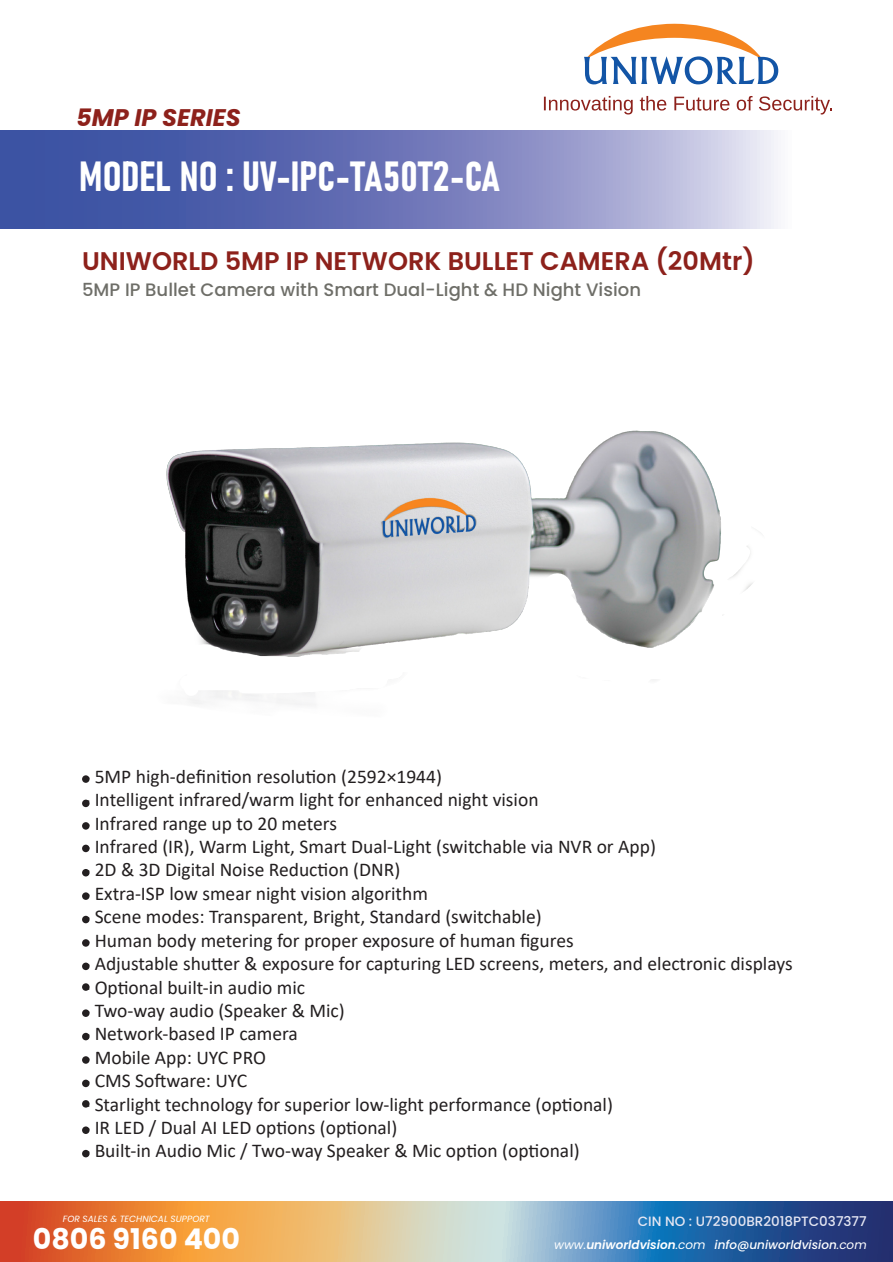
<style>
.page{position:relative;width:893px;height:1262px;background:#fff}
.page>*{position:absolute;margin:0;border:0;box-sizing:border-box;transform-origin:0 0}
.t1{font:42px "Bahnschrift";letter-spacing:.005em;color:#fff}
.t2{font:700 28.5px "Poppins";color:#fff}
.t3{font:600 25.5px "Poppins";color:#8d211b}
.t4{font:italic 700 24px "Poppins";color:#8d211b}
.t5{font:19.5px "Calibri";color:#231f20}
.t6{font:500 18px "Poppins";color:#6e6e68}
.t7{font:500 13.5px "Poppins";color:#e6e7f3}
.t8{font:italic 500 12px "Poppins";color:#fff}
.t9{font:italic 600 12px "Poppins";color:#fff}
.t10{font:italic 9px "Poppins";color:#fff}
.s1{font-weight:400}
</style>
<div class="page">
<svg style="left:0;top:1201px;width:892px;height:61px;background:#9c8c84"></svg>
<svg style="left:0;top:130px;width:778px;height:98px;background:#7781bd"></svg>
<svg style="left:584px;top:24px;width:194px;height:60px"></svg>
<svg style="left:544px;top:96px;width:88px;height:18px"></svg>
<svg style="left:639px;top:96px;width:27px;height:15px"></svg>
<svg style="left:674px;top:97px;width:55px;height:14px"></svg>
<svg style="left:736px;top:96px;width:16px;height:15px"></svg>
<svg style="left:759px;top:96px;width:73px;height:18px"></svg>
<div style="left:82px;top:775px;width:8px;height:8px;background:#231f20;border-radius:50%"></div>
<div style="left:82px;top:799px;width:8px;height:8px;background:#231f20;border-radius:50%"></div>
<div style="left:82px;top:822px;width:8px;height:7px;background:#231f20;border-radius:50%"></div>
<div style="left:82px;top:844px;width:8px;height:8px;background:#231f20;border-radius:50%"></div>
<div style="left:82px;top:869px;width:8px;height:7px;background:#231f20;border-radius:50%"></div>
<div style="left:82px;top:892px;width:8px;height:8px;background:#231f20;border-radius:50%"></div>
<svg style="left:82px;top:915px;width:8px;height:8px"></svg>
<div style="left:82px;top:939px;width:8px;height:7px;background:#231f20;border-radius:50%"></div>
<div style="left:82px;top:962px;width:8px;height:8px;background:#231f20;border-radius:50%"></div>
<div style="left:82px;top:983px;width:8px;height:7px;background:#231f20;border-radius:50%"></div>
<div style="left:82px;top:1009px;width:8px;height:8px;background:#231f20;border-radius:50%"></div>
<div style="left:82px;top:1032px;width:8px;height:8px;background:#231f20;border-radius:50%"></div>
<div style="left:82px;top:1056px;width:8px;height:7px;background:#231f20;border-radius:50%"></div>
<div style="left:82px;top:1079px;width:8px;height:8px;background:#231f20;border-radius:50%"></div>
<div style="left:82px;top:1100px;width:8px;height:7px;background:#231f20;border-radius:50%"></div>
<div style="left:82px;top:1126px;width:8px;height:8px;background:#231f20;border-radius:50%"></div>
<div style="left:82px;top:1149px;width:8px;height:8px;background:#231f20;border-radius:50%"></div>
<img style="left:166px;top:430px;width:587px;height:275px">
<p class="t4" style="left:76px;top:104px;width:166px">5MP IP SERIES</p>
<h1 class="t1" style="left:79px;top:145px;width:422px">MODEL NO : UV-IPC-TA50T2-CA</h1>
<h3 class="t3" style="left:82px;top:246px;width:674px">UNIWORLD 5MP IP NETWORK BULLET CAMERA (20Mtr)</h3>
<p class="t6" style="left:82px;top:279px;width:560px">5MP IP Bullet Camera with Smart Dual-Light &amp; HD Night Vision</p>
<p class="t5" style="left:84px;top:763px;width:359px">- 5MP high-definition resolution (2592×1944)</p>
<p class="t5" style="left:84px;top:786px;width:456px">- Intelligent infrared/warm light for enhanced night vision</p>
<p class="t5" style="left:84px;top:809px;width:254px">- Infrared range up to 20 meters</p>
<p class="t5" style="left:84px;top:833px;width:573px">- Infrared (IR), Warm Light, Smart Dual-Light (switchable via NVR or App)</p>
<p class="t5" style="left:84px;top:856px;width:317px">- 2D &amp; 3D Digital Noise Reduction (DNR)</p>
<p class="t5" style="left:84px;top:880px;width:345px">- Extra-ISP low smear night vision algorithm</p>
<p class="t5" style="left:84px;top:903px;width:459px">- Scene modes: Transparent, Bright, Standard (switchable)</p>
<p class="t5" style="left:84px;top:926px;width:491px">- Human body metering for proper exposure of human figures</p>
<p class="t5" style="left:84px;top:950px;width:709px">- Adjustable shutter &amp; exposure for capturing LED screens, meters, and electronic displays</p>
<p class="t5" style="left:84px;top:973px;width:222px">- Optional built-in audio mic</p>
<p class="t5" style="left:84px;top:997px;width:262px">- Two-way audio (Speaker &amp; Mic)</p>
<p class="t5" style="left:84px;top:1020px;width:215px">- Network-based IP camera</p>
<p class="t5" style="left:84px;top:1043px;width:183px">- Mobile App: UYC PRO</p>
<p class="t5" style="left:84px;top:1067px;width:164px">- CMS Software: UYC</p>
<p class="t5" style="left:84px;top:1090px;width:530px">- Starlight technology for superior low-light performance (optional)</p>
<p class="t5" style="left:84px;top:1114px;width:314px">- IR LED / Dual AI LED options (optional)</p>
<p class="t5" style="left:84px;top:1137px;width:497px">- Built-in Audio Mic / Two-way Speaker &amp; Mic option (optional)</p>
<p class="t7" style="left:638px;top:1213px;width:230px">CIN NO : U72900BR2018PTC037377</p>
<p class="t10" style="left:63px;top:1213px;width:148px">FOR SALES &amp; TECHNICAL SUPPORT</p>
<h2 class="t2" style="left:33px;top:1222px;width:209px">0806 9160 400</h2>
<p class="t9" style="left:554px;top:1237px;width:153px"><span class="s1">www.</span>uniworldvision<span class="s1">.com</span></p>
<p class="t8" style="left:714px;top:1237px;width:154px">info@uniworldvision<span class="s1">.com</span></p>
</div>
